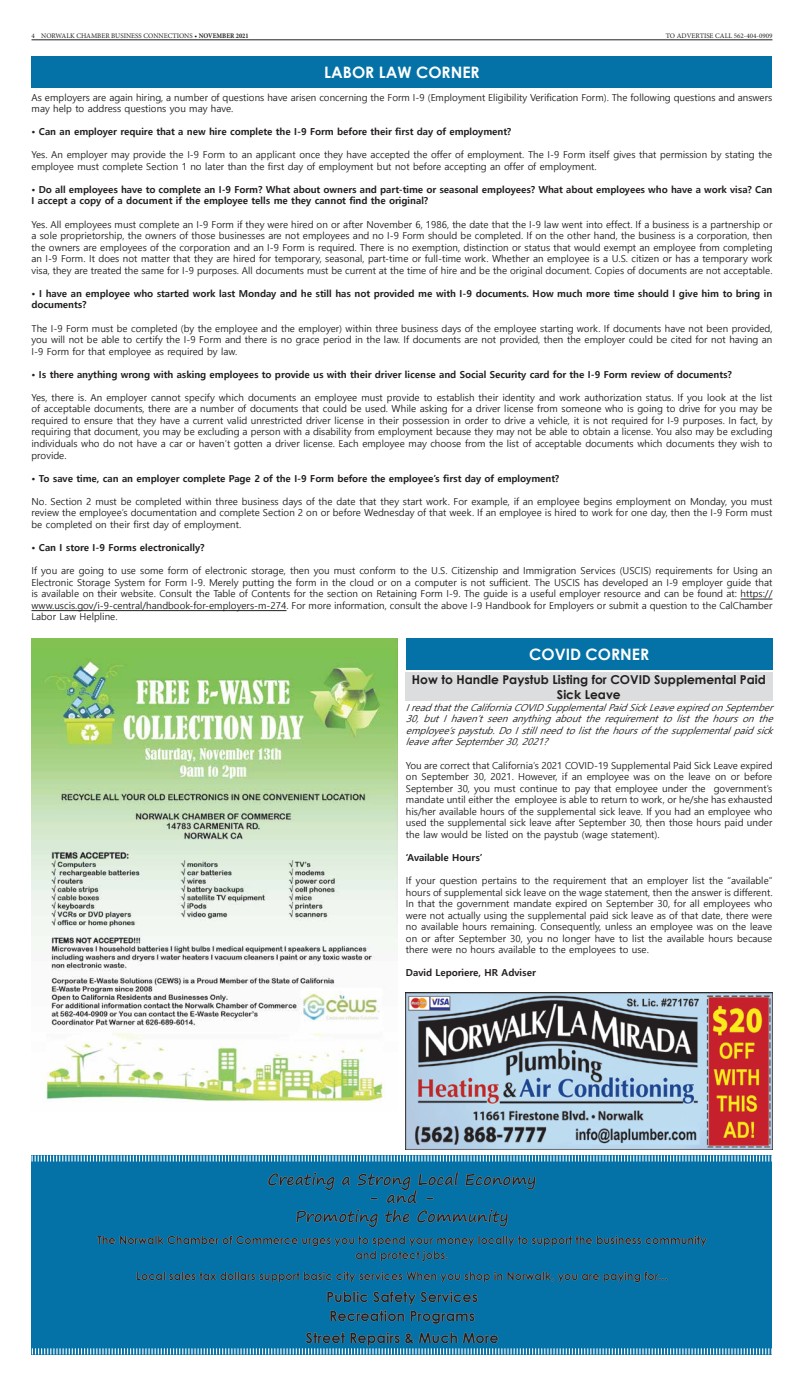
<style>
.page{position:relative;width:804px;height:1386px;background:#fff}
.page>*{position:absolute;margin:0;border:0;box-sizing:border-box;transform-origin:0 0}
.t1{font:700 15.75px/18.9px "Segoe Print";color:#231f20;text-align:center}
.t2{font:700 15.75px "Century Gothic";color:#fff}
.t3{font:700 14.17px "Century Gothic";color:#231f20}
.t4{font:700 12.25px/14.7px "Century Gothic";color:#231f20;text-align:center}
.t5{font:700 11.03px/14.7px "Century Gothic";color:#231f20;text-align:center}
.t6{font:9.62px/11.5px "Malgun Gothic";color:#231f20;text-align:justify}
.t7{font:700 9.62px/11.5px "Malgun Gothic";color:#231f20}
.t8{font:italic 9.62px/11.5px "Malgun Gothic";color:#231f20;text-align:justify}
.t9{font:7px "Minion Pro";color:#231f20}
.s1{font-weight:700}
.s2{font-weight:400}
</style>
<div class="page">
<hr style="left:32px;top:39px;width:740px;height:1px;background:#231f20">
<div style="left:32px;top:57px;width:740px;height:31px;background:#0472a7"></div>
<img style="left:406px;top:992px;width:366px;height:158px">
<hr style="left:740px;top:599px;width:32px;height:1px;background:#231f20">
<hr style="left:32px;top:610px;width:254px;height:1px;background:#231f20">
<div style="left:32px;top:1155px;width:740px;height:199px;background:#0472a7"></div>
<svg style="left:31px;top:1155px;width:741px;height:8px"></svg>
<svg style="left:31px;top:1347px;width:741px;height:8px"></svg>
<img style="left:32px;top:639px;width:365px;height:463px">
<div style="left:405px;top:673px;width:367px;height:28px;background:#dcddde"></div>
<div style="left:406px;top:639px;width:366px;height:31px;background:#0472a7"></div>
<p class="t9" style="left:32px;top:31px;width:218px">4 NORWALK CHAMBER BUSINESS CONNECTIONS • <span class="s1">NOVEMBER 2021</span></p>
<p class="t9" style="left:665px;top:31px;width:108px">TO ADVERTISE CALL 562-404-0909</p>
<h1 class="t2" style="left:324px;top:61px;width:157px">LABOR LAW CORNER</h1>
<p class="t6" style="left:32px;top:91px;width:742px">As employers are again hiring, a number of questions have arisen concerning the Form I-9 (Employment Eligibility Verification Form). The following questions and answers may help to address questions you may have.</p>
<p class="t7" style="left:32px;top:126px;width:481px"><span class="s2">•</span> Can an employer require that a new hire complete the I-9 Form before their first day of employment?</p>
<p class="t6" style="left:32px;top:149px;width:742px">Yes. An employer may provide the I-9 Form to an applicant once they have accepted the offer of employment. The I-9 Form itself gives that permission by stating the employee must complete Section 1 no later than the first day of employment but not before accepting an offer of employment.</p>
<p class="t7" style="left:32px;top:184px;width:742px"><span class="s2">•</span> Do all employees have to complete an I-9 Form? What about owners and part-time or seasonal employees? What about employees who have a work visa? Can<br>I accept a copy of a document if the employee tells me they cannot find the original?</p>
<p class="t6" style="left:32px;top:219px;width:742px">Yes. All employees must complete an I-9 Form if they were hired on or after November 6, 1986, the date that the I-9 law went into effect. If a business is a partnership or a sole proprietorship, the owners of those businesses are not employees and no I-9 Form should be completed. If on the other hand, the business is a corporation, then the owners are employees of the corporation and an I-9 Form is required. There is no exemption, distinction or status that would exempt an employee from completing an I-9 Form. It does not matter that they are hired for temporary, seasonal, part-time or full-time work. Whether an employee is a U.S. citizen or has a temporary work visa, they are treated the same for I-9 purposes. All documents must be current at the time of hire and be the original document. Copies of documents are not acceptable.</p>
<p class="t7" style="left:32px;top:288px;width:742px">• I have an employee who started work last Monday and he still has not provided me with I-9 documents. How much more time should I give him to bring in documents?</p>
<p class="t6" style="left:32px;top:322px;width:742px">The I-9 Form must be completed (by the employee and the employer) within three business days of the employee starting work. If documents have not been provided, you will not be able to certify the I-9 Form and there is no grace period in the law. If documents are not provided, then the employer could be cited for not having an I-9 Form for that employee as required by law.</p>
<p class="t7" style="left:32px;top:369px;width:701px">• Is there anything wrong with asking employees to provide us with their driver license and Social Security card for the I-9 Form review of documents?</p>
<p class="t6" style="left:32px;top:392px;width:742px">Yes, there is. An employer cannot specify which documents an employee must provide to establish their identity and work authorization status. If you look at the list of acceptable documents, there are a number of documents that could be used. While asking for a driver license from someone who is going to drive for you may be required to ensure that they have a current valid unrestricted driver license in their possession in order to drive a vehicle, it is not required for I-9 purposes. In fact, by requiring that document, you may be excluding a person with a disability from employment because they may not be able to obtain a license. You also may be excluding individuals who do not have a car or haven’t gotten a driver license. Each employee may choose from the list of acceptable documents which documents they wish to provide.</p>
<p class="t7" style="left:32px;top:473px;width:529px">• To save time, can an employer complete Page 2 of the I-9 Form before the employee’s first day of employment?</p>
<p class="t6" style="left:32px;top:496px;width:742px">No. Section 2 must be completed within three business days of the date that they start work. For example, if an employee begins employment on Monday, you must review the employee’s documentation and complete Section 2 on or before Wednesday of that week. If an employee is hired to work for one day, then the I-9 Form must be completed on their first day of employment.</p>
<p class="t7" style="left:32px;top:542px;width:174px">• Can I store I-9 Forms electronically?</p>
<p class="t6" style="left:32px;top:565px;width:742px">If you are going to use some form of electronic storage, then you must conform to the U.S. Citizenship and Immigration Services (USCIS) requirements for Using an Electronic Storage System for Form I-9. Merely putting the form in the cloud or on a computer is not sufficient. The USCIS has developed an I-9 employer guide that is available on their website. Consult the Table of Contents for the section on Retaining Form I-9. The guide is a useful employer resource and can be found at: https:// www.uscis.gov/i-9-central/handbook-for-employers-m-274. For more information, consult the above I-9 Handbook for Employers or submit a question to the CalChamber Labor Law Helpline.</p>
<h1 class="t2" style="left:529px;top:643px;width:122px">COVID CORNER</h1>
<p class="t4" style="left:412px;top:672px;width:355px">How to Handle Paystub Listing for COVID Supplemental Paid<br>Sick Leave</p>
<p class="t8" style="left:406px;top:702px;width:372px">IreadthattheCaliforniaCOVIDSupplementalPaidSickLeaveexpiredonSeptember 30, but I haven’t seen anything about the requirement to list the hours on the employee’spaystub.DoIstillneedtolistthehoursofthesupplementalpaidsick leaveafterSeptember30,2021?</p>
<p class="t6" style="left:406px;top:759px;width:368px">You are correct that California’s 2021 COVID-19 Supplemental Paid Sick Leave expired on September 30, 2021. However, if an employee was on the leave on or before September 30, you must continue to pay that employee under the government’s mandate until either the employee is able to return to work, or he/she has exhausted his/her available hours of the supplemental sick leave. If you had an employee who used the supplemental sick leave after September 30, then those hours paid under the law would be listed on the paystub (wage statement).</p>
<p class="t7" style="left:406px;top:852px;width:78px">‘Available Hours’</p>
<p class="t6" style="left:406px;top:875px;width:368px">If your question pertains to the requirement that an employer list the “available” hours of supplemental sick leave on the wage statement, then the answer is different.<br>In that the government mandate expired on September 30, for all employees who were not actually using the supplemental paid sick leave as of that date, there were no available hours remaining. Consequently, unless an employee was on the leave on or after September 30, you no longer have to list the available hours because there were no hours available to the employees to use.</p>
<p class="t7" style="left:406px;top:967px;width:131px">David Leporiere, HR Adviser</p>
<h1 class="t1" style="left:267px;top:1169px;width:270px">Creating a Strong Local Economy</h1>
<h1 class="t1" style="left:295px;top:1188px;width:215px">- and -<br>Promoting the Community</h1>
<p class="t5" style="left:97px;top:1232px;width:611px">The Norwalk Chamber of Commerce urges you to spend your money locally to support the business community and protect jobs.</p>
<h2 class="t3" style="left:326px;top:1286px;width:153px">Public Safety Services</h2>
<h2 class="t3" style="left:305px;top:1328px;width:194px">Street Repairs &amp; Much More</h2>
<p class="t5" style="left:136px;top:1268px;width:533px">Local sales tax dollars support basic city services When you shop in Norwalk, you are paying for...</p>
<h2 class="t3" style="left:329px;top:1305px;width:148px">Recreation Programs</h2>
</div>
